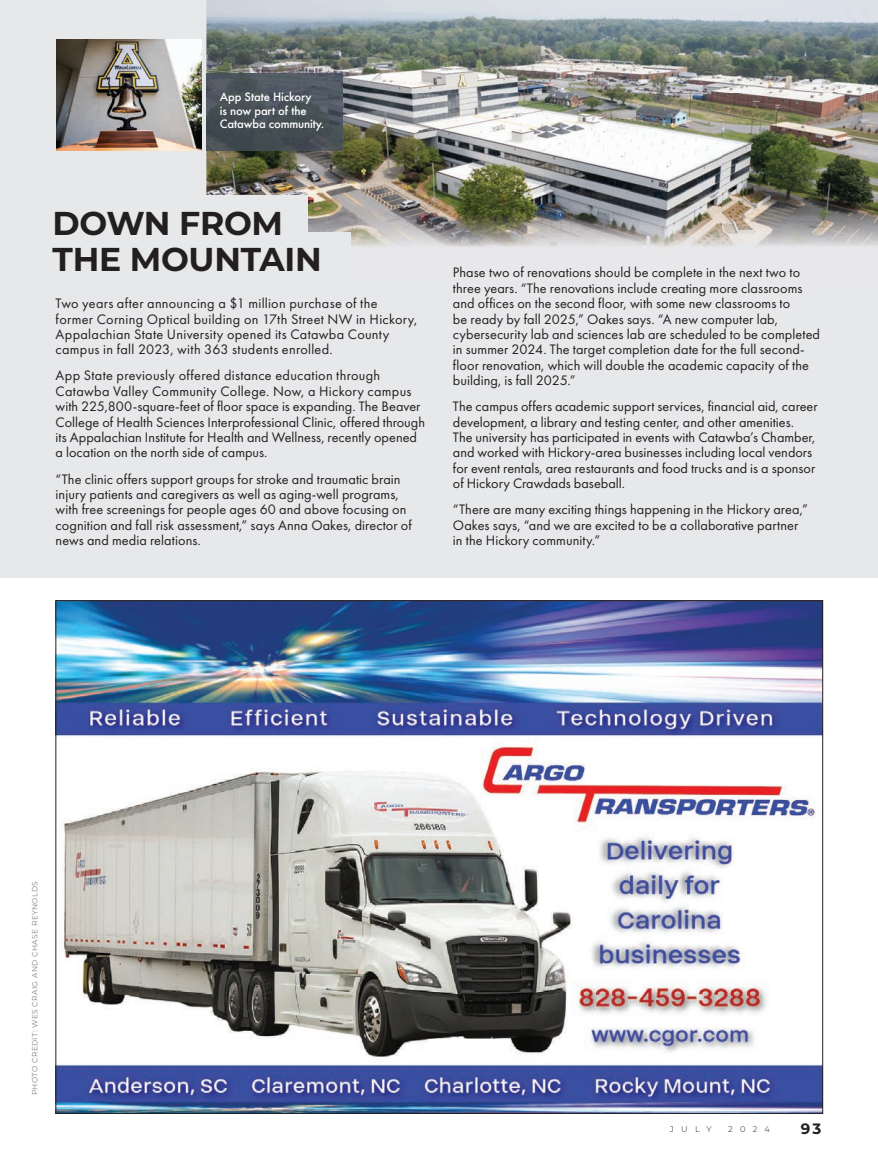
<style>
.page{position:relative;width:878px;height:1175px;background:#fff}
.page>*{position:absolute;margin:0;border:0;box-sizing:border-box;transform-origin:0 0}
.t1{font:700 33px/36px "Montserrat";letter-spacing:-.01em;color:#231f20}
.t2{font:700 15px "Montserrat";color:#231f20}
.t3{font:14.25px/15.5px "Futura PT";letter-spacing:.005em;color:#231f20}
.t4{font:500 11.25px/13.5px "Futura";letter-spacing:-.015em;color:#fff}
.t5{font:300 8.25px "Montserrat";letter-spacing:.88em;color:#231f20}
.t6{font:7.5px "Montserrat";letter-spacing:.05em;color:#808285}
</style>
<div class="page">
<div style="left:0;top:0;width:878px;height:578px;background:#e7e8ea"></div>
<img style="left:58px;top:602px;width:762px;height:509px">
<img style="left:206px;top:0;width:672px;height:93px">
<img style="left:206px;top:151px;width:51px;height:44px">
<img style="left:310px;top:93px;width:568px;height:154px">
<img style="left:257px;top:151px;width:53px;height:81px">
<div style="left:35px;top:233px;width:316px;height:53px;background:#e7e8ea"></div>
<div style="left:35px;top:196px;width:273px;height:74px;background:#e7e8ea"></div>
<img style="left:56px;top:39px;width:146px;height:112px">
<img style="left:206px;top:74px;width:136px;height:77px">
<p class="t4" style="left:220px;top:90px;width:106px">App State Hickory<br>is now part of the<br>Catawba community.</p>
<h1 class="t1" style="left:53px;top:203px;width:270px">DOWN FROM<br>THE MOUNTAIN</h1>
<p class="t3" style="left:56px;top:295px;width:363px">Two years after announcing a $1 million purchase of the former Corning Optical building on 17th Street NW in Hickory, Appalachian State University opened its Catawba County campus in fall 2023, with 363 students enrolled.</p>
<p class="t3" style="left:56px;top:368px;width:371px">App State previously offered distance education through Catawba Valley Community College. Now, a Hickory campus with 225,800-square-feet of floor space is expanding. The Beaver College of Health Sciences Interprofessional Clinic, offered through its Appalachian Institute for Health and Wellness, recently opened a location on the north side of campus.</p>
<p class="t3" style="left:56px;top:471px;width:357px">“The clinic offers support groups for stroke and traumatic brain injury patients and caregivers as well as aging-well programs, with free screenings for people ages 60 and above focusing on cognition and fall risk assessment,” says Anna Oakes, director of news and media relations.</p>
<p class="t3" style="left:453px;top:265px;width:369px">Phase two of renovations should be complete in the next two to three years. “The renovations include creating more classrooms and offices on the second floor, with some new classrooms to<br>be ready by fall 2025,” Oakes says. “A new computer lab, cybersecurity lab and sciences lab are scheduled to be completed in summer 2024. The target completion date for the full second&shy;floor renovation, which will double the academic capacity of the building, is fall 2025.”</p>
<p class="t3" style="left:453px;top:399px;width:366px">The campus offers academic support services, financial aid, career development, a library and testing center, and other amenities.<br>The university has participated in events with Catawba’s Chamber, and worked with Hickory-area businesses including local vendors for event rentals, area restaurants and food trucks and is a sponsor of Hickory Crawdads baseball.</p>
<p class="t3" style="left:453px;top:502px;width:356px">“There are many exciting things happening in the Hickory area,”<br>Oakes says, “and we are excited to be a collaborative partner in the Hickory community.”</p>
<p class="t6" style="left:30px;top:1095px;width:216px;rotate:-90deg">PHOTO CREDIT: WES CRAIG AND CHASE REYNOLDS</p>
<p class="t5" style="left:670px;top:1123px;width:43px">JULY</p>
<p class="t5" style="left:728px;top:1123px;width:43px">2024</p>
<p class="t2" style="left:800px;top:1117px;width:22px">93</p>
</div>
